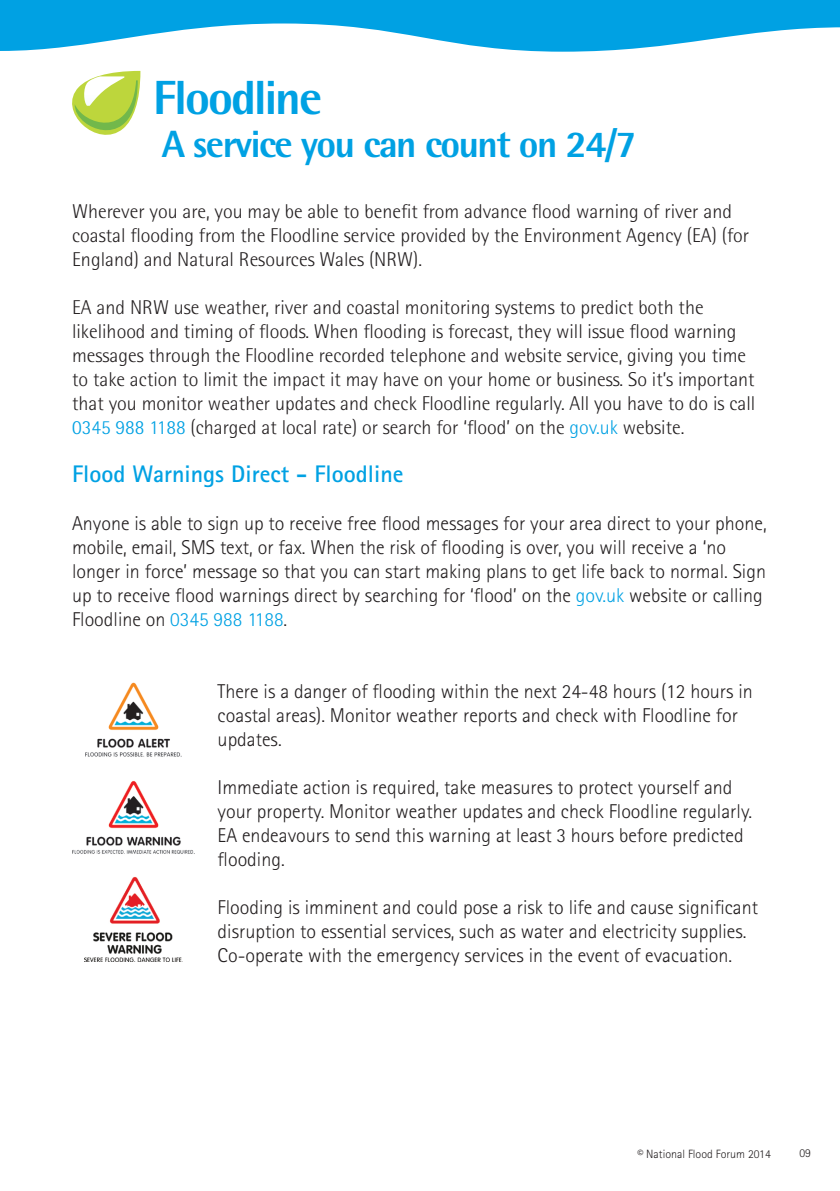
<style>
.page{position:relative;width:840px;height:1191px;background:#fff}
.page>*{position:absolute;margin:0;border:0;box-sizing:border-box;transform-origin:0 0}
.t1{font:800 48px "Rotis Semi Sans Std";letter-spacing:-.04em;color:#00a1e3}
.t2{font:800 38px "Rotis Semi Sans Std";letter-spacing:-.04em;color:#00a1e3}
.t3{font:700 24px "Rotis Sans Serif Std";color:#00a1e3}
.t4{font:300 20px/24px "Rotis Sans Serif Std";color:#231f20}
.t5{font:300 20px/24px "Rotis Semi Sans Std";color:#231f20}
.t6{font:300 12px "Rotis Sans Serif Std";color:#231f20}
.s1{color:#00a1e3}
</style>
<div class="page">
<svg style="left:72px;top:71px;width:68px;height:64px"></svg>
<svg style="left:0;top:0;width:839px;height:52px;fill:#00a1e3"></svg>
<img style="left:85px;top:682px;width:97px;height:75px">
<img style="left:72px;top:781px;width:123px;height:73px">
<img style="left:84px;top:876px;width:98px;height:85px">
<h1 class="t1" style="left:153px;top:67px;width:170px">Floodline</h1>
<h2 class="t2" style="left:162px;top:120px;width:476px">A service you can count on 24/7</h2>
<p class="t5" style="left:72px;top:199px;width:678px">Wherever you are, you may be able to benefit from advance flood warning of river and coastal flooding from the Floodline service provided by the Environment Agency (EA) (for<br>England) and Natural Resources Wales (NRW).</p>
<p class="t5" style="left:72px;top:295px;width:684px">EA and NRW use weather, river and coastal monitoring systems to predict both the likelihood and timing of floods. When flooding is forecast, they will issue flood warning messages through the Floodline recorded telephone and website service, giving you time to take action to limit the impact it may have on your home or business. So it’s important that you monitor weather updates and check Floodline regularly. All you have to do is call <span class="s1">0345 988 1188</span> (charged at local rate) or search for ‘flood’ on the <span class="s1">gov.uk</span> website.</p>
<p class="t3" style="left:72px;top:459px;width:333px">Flood Warnings Direct - Floodline</p>
<p class="t4" style="left:72px;top:511px;width:695px">Anyone is able to sign up to receive free flood messages for your area direct to your phone, mobile, email, SMS text, or fax. When the risk of flooding is over, you will receive a ‘no longer in force’ message so that you can start making plans to get life back to normal. Sign up to receive flood warnings direct by searching for ‘flood’ on the <span class="s1">gov.uk</span> website or calling Floodline on <span class="s1">0345 988 1188</span>.</p>
<p class="t4" style="left:217px;top:679px;width:536px">There is a danger of flooding within the next 24-48 hours (12 hours in coastal areas). Monitor weather reports and check with Floodline for updates.</p>
<p class="t4" style="left:217px;top:775px;width:535px">Immediate action is required, take measures to protect yourself and your property. Monitor weather updates and check Floodline regularly.<br>EA endeavours to send this warning at least 3 hours before predicted flooding.</p>
<p class="t4" style="left:217px;top:895px;width:541px">Flooding is imminent and could pose a risk to life and cause significant disruption to essential services, such as water and electricity supplies.<br>Co-operate with the emergency services in the event of evacuation.</p>
<p class="t6" style="left:637px;top:1147px;width:135px">© National Flood Forum 2014</p>
<p class="t6" style="left:799px;top:1146px;width:13px">09</p>
</div>
